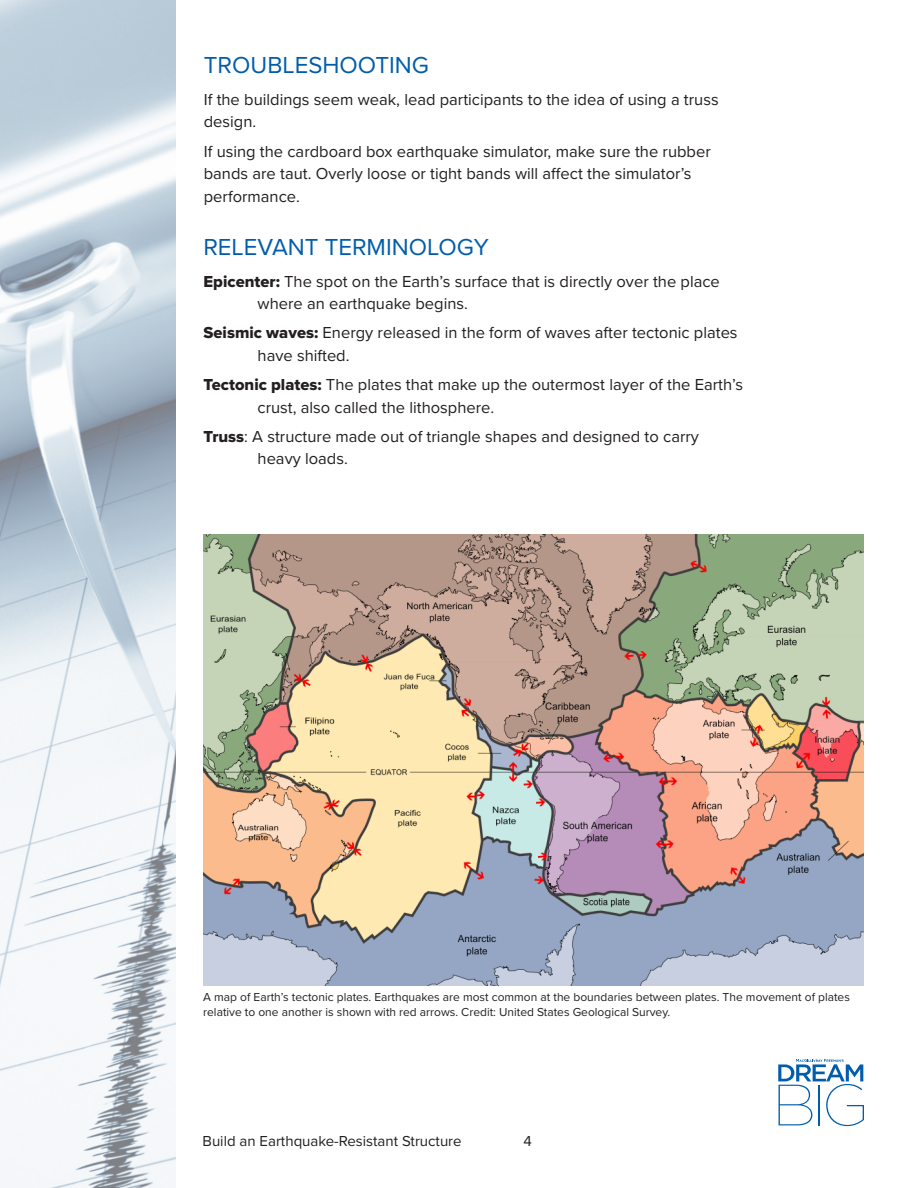
<style>
.page{position:relative;width:918px;height:1188px;background:#fff}
.page>*{position:absolute;margin:0;border:0;box-sizing:border-box;transform-origin:0 0}
.Paragraph_Style_1{font:24px "Proxima Nova";color:#015dab}
.Paragraph_Style_2{font:16.5px/22.5px "Proxima Nova";color:#231f20}
.t1{font:15px "Proxima Nova";color:#231f20}
.Paragraph_Style_2-2{font:12px/15px "Proxima Nova";color:#231f20}
.s1{font-family:"Proxima Nova Extrabld"}
</style>
<div class="page">
<img style="left:0;top:0;width:176px;height:1188px">
<svg style="left:778px;top:1059px;width:86px;height:67px"></svg>
<img style="left:203px;top:534px;width:661px;height:451px">
<p class="Paragraph_Style_1" style="left:204px;top:51px;width:227px">TROUBLESHOOTING</p>
<p class="Paragraph_Style_2" style="left:204px;top:88px;width:516px">If the buildings seem weak, lead participants to the idea of using a truss design.</p>
<p class="Paragraph_Style_2" style="left:204px;top:140px;width:509px">If using the cardboard box earthquake simulator, make sure the rubber bands are taut. Overly loose or tight bands will affect the simulator’s performance.</p>
<p class="Paragraph_Style_1" style="left:203px;top:232px;width:287px">RELEVANT TERMINOLOGY</p>
<p class="Paragraph_Style_2" style="left:258px;top:270px;width:464px;text-indent:-54px"><span class="s1">Epicenter:</span> The spot on the Earth’s surface that is directly over the place where an earthquake begins.</p>
<p class="Paragraph_Style_2" style="left:258px;top:322px;width:482px;text-indent:-54px"><span class="s1">Seismic waves:</span> Energy released in the form of waves after tectonic plates have shifted.</p>
<p class="Paragraph_Style_2" style="left:258px;top:374px;width:487px;text-indent:-54px"><span class="s1">Tectonic plates:</span> The plates that make up the outermost layer of the Earth’s crust, also called the lithosphere.</p>
<p class="Paragraph_Style_2" style="left:258px;top:426px;width:443px;text-indent:-54px"><span class="s1">Truss</span>: A structure made out of triangle shapes and designed to carry heavy loads.</p>
<p class="Paragraph_Style_2-2" style="left:203px;top:989px;width:648px">A map of Earth’s tectonic plates. Earthquakes are most common at the boundaries between plates. The movement of plates relative to one another is shown with red arrows. Credit: United States Geological Survey.</p>
<p class="t1" style="left:203px;top:1132px;width:261px">Build an Earthquake-Resistant Structure</p>
<p class="t1" style="left:524px;top:1132px;width:10px">4</p>
</div>
